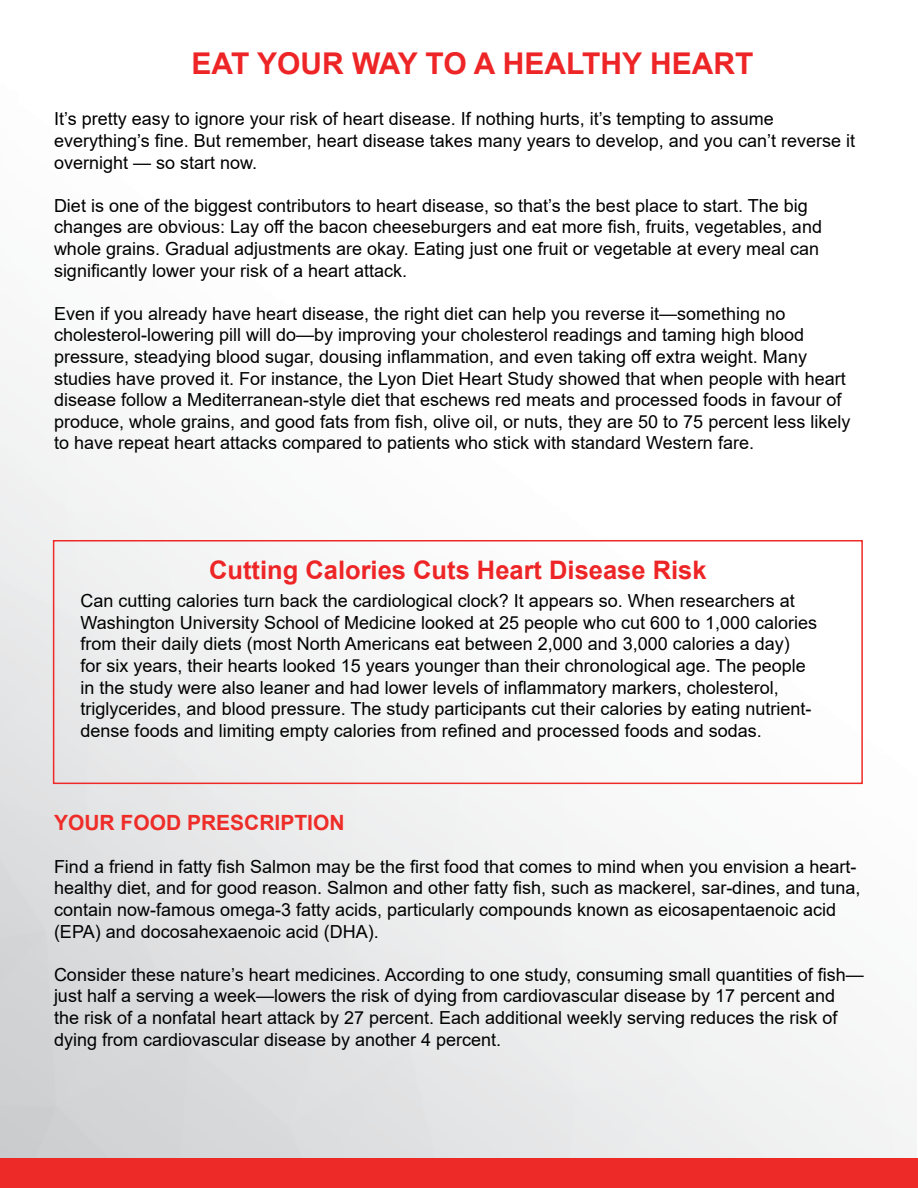
<style>
.page{position:relative;width:918px;height:1188px;background:#fff}
.page>*{position:absolute;margin:0;border:0;box-sizing:border-box;transform-origin:0 0}
.t1{font:700 30px "Arial";color:#ee2526}
.t2{font:700 25.5px "Arial";color:#ee2526}
.t3{font:700 21px "Arial";color:#ee2d29}
.t4{font:18px/21.6px "Arial";color:#000}
</style>
<div class="page">
<div style="left:0;top:1158px;width:918px;height:30px;background:#ee2a28"></div>
<div style="left:53px;top:540px;width:810px;height:244px;border:2px solid #ee2a28"></div>
<h1 class="t1" style="left:192px;top:42px;width:563px">EAT YOUR WAY TO A HEALTHY HEART</h1>
<p class="t4" style="left:54px;top:108px;width:803px">It’s pretty easy to ignore your risk of heart disease. If nothing hurts, it’s tempting to assume everything’s fine. But remember, heart disease takes many years to develop, and you can’t reverse it overnight — so start now.</p>
<p class="t4" style="left:54px;top:195px;width:770px">Diet is one of the biggest contributors to heart disease, so that’s the best place to start. The big changes are obvious: Lay off the bacon cheeseburgers and eat more fish, fruits, vegetables, and whole grains. Gradual adjustments are okay. Eating just one fruit or vegetable at every meal can significantly lower your risk of a heart attack.</p>
<p class="t4" style="left:54px;top:303px;width:798px">Even if you already have heart disease, the right diet can help you reverse it—something no cholesterol-lowering pill will do—by improving your cholesterol readings and taming high blood pressure, steadying blood sugar, dousing inflammation, and even taking off extra weight. Many studies have proved it. For instance, the Lyon Diet Heart Study showed that when people with heart disease follow a Mediterranean-style diet that eschews red meats and processed foods in favour of produce, whole grains, and good fats from fish, olive oil, or nuts, they are 50 to 75 percent less likely to have repeat heart attacks compared to patients who stick with standard Western fare.</p>
<h2 class="t2" style="left:209px;top:552px;width:499px">Cutting Calories Cuts Heart Disease Risk</h2>
<p class="t4" style="left:81px;top:590px;width:738px">Can cutting calories turn back the cardiological clock? It appears so. When researchers at Washington University School of Medicine looked at 25 people who cut 600 to 1,000 calories from their daily diets (most North Americans eat between 2,000 and 3,000 calories a day)<br>for six years, their hearts looked 15 years younger than their chronological age. The people in the study were also leaner and had lower levels of inflammatory markers, cholesterol, triglycerides, and blood pressure. The study participants cut their calories by eating nutrient&shy;dense foods and limiting empty calories from refined and processed foods and sodas.</p>
<p class="t3" style="left:54px;top:807px;width:292px">YOUR FOOD PRESCRIPTION</p>
<p class="t4" style="left:54px;top:856px;width:808px">Find a friend in fatty fish Salmon may be the first food that comes to mind when you envision a heart&shy;healthy diet, and for good reason. Salmon and other fatty fish, such as mackerel, sar-dines, and tuna, contain now-famous omega-3 fatty acids, particularly compounds known as eicosapentaenoic acid (EPA) and docosahexaenoic acid (DHA).</p>
<p class="t4" style="left:54px;top:964px;width:811px">Consider these nature’s heart medicines. According to one study, consuming small quantities of fish— just half a serving a week—lowers the risk of dying from cardiovascular disease by 17 percent and the risk of a nonfatal heart attack by 27 percent. Each additional weekly serving reduces the risk of dying from cardiovascular disease by another 4 percent.</p>
</div>
